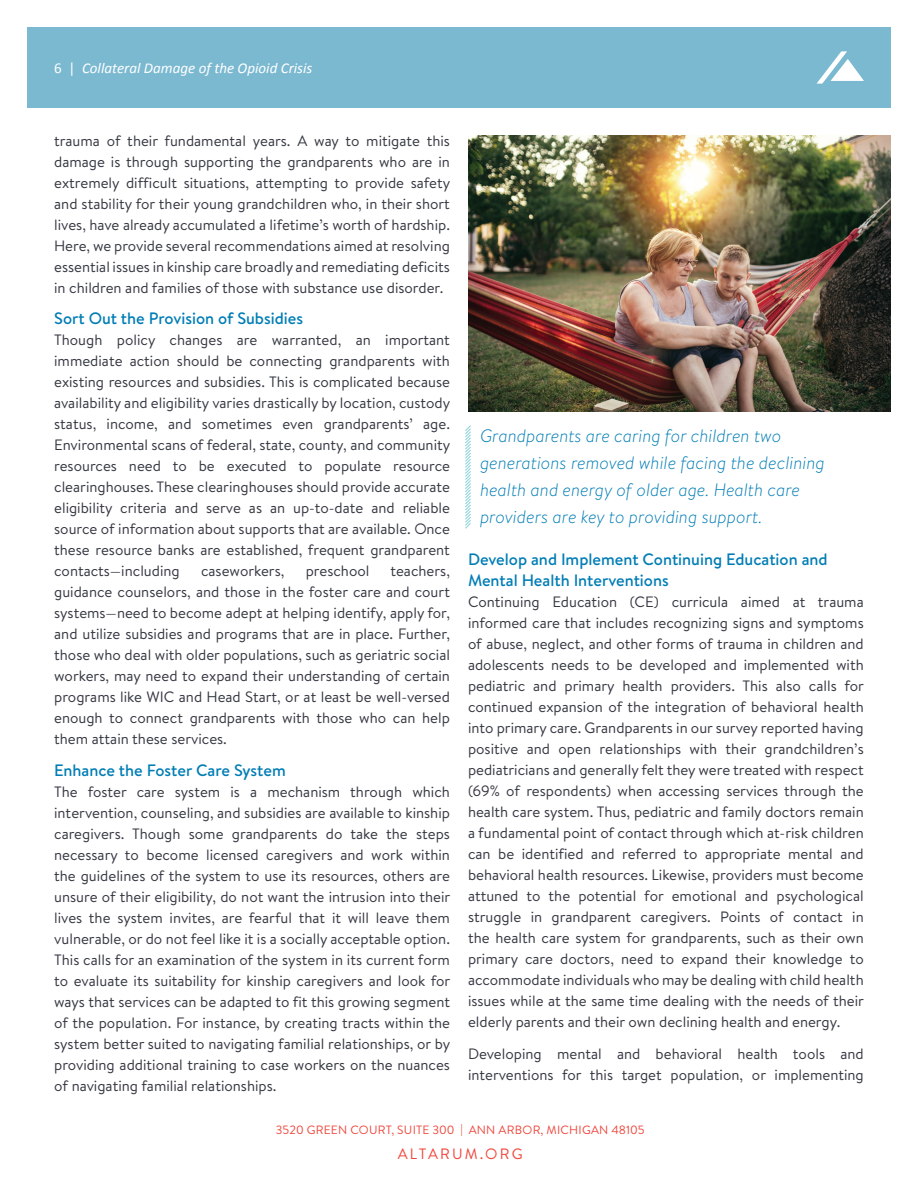
<style>
.page{position:relative;width:918px;height:1188px;background:#fff}
.page>*{position:absolute;margin:0;border:0;box-sizing:border-box;transform-origin:0 0}
.t1{font:italic 300 18px/27px "Brandon Text";color:#007db5}
.t2{font:500 16.5px/21px "Brandon Text";color:#007db5}
.t3{font:15px/21px "Brandon Text";color:#333740;text-align:justify}
.t4{font:italic 15px "Calibri";color:#fff}
.t5{font:15px "Brandon Text";letter-spacing:.145em;color:#ef463c}
.t6{font:12px "Brandon Text";letter-spacing:.02em;color:#ef463c}
.s1{font-style:normal}
</style>
<div class="page">
<div style="left:27px;top:27px;width:864px;height:81px;background:#7bb9d1"></div>
<svg style="left:816px;top:51px;width:48px;height:33px"></svg>
<svg style="left:465px;top:425px;width:6px;height:104px"></svg>
<img style="left:468px;top:135px;width:423px;height:277px">
<p class="t4" style="left:54px;top:58px;width:260px"><span class="s1">6 |</span> Collateral Damage of the Opioid Crisis</p>
<p class="t3" style="left:54px;top:129px;width:398px">trauma of their fundamental years. A way to mitigate this damage is through supporting the grandparents who are in extremely difficult situations, attempting to provide safety and stability for their young grandchildren who, in their short lives, have already accumulated a lifetime’s worth of hardship.<br>Here, we provide several recommendations aimed at resolving essential issues in kinship care broadly and remediating deficits in children and families of those with substance use disorder.</p>
<p class="t2" style="left:54px;top:307px;width:250px">Sort Out the Provision of Subsidies</p>
<p class="t3" style="left:54px;top:329px;width:398px">Though policy changes are warranted, an important immediate action should be connecting grandparents with existing resources and subsidies. This is complicated because availability and eligibility varies drastically by location, custody status, income, and sometimes even grandparents’ age.<br>Environmental scans of federal, state, county, and community resources need to be executed to populate resource clearinghouses. These clearinghouses should provide accurate eligibility criteria and serve as an up-to-date and reliable source of information about supports that are available. Once these resource banks are established, frequent grandparent contacts—including</p>
<p class="t3" style="left:54px;top:560px;width:397px;text-indent:336px">teachers, guidance counselors, and those in the foster care and court systems—need to become adept at helping identify, apply for, and utilize subsidies and programs that are in place. Further, those who deal with older populations, such as geriatric social workers, may need to expand their understanding of certain programs like WIC and Head Start, or at least be well-versed enough to connect grandparents with those who can help them attain these services.</p>
<p class="t2" style="left:54px;top:759px;width:233px">Enhance the Foster Care System</p>
<p class="t3" style="left:54px;top:780px;width:398px">The foster care system is a mechanism through which intervention, counseling, and subsidies are available to kinship caregivers. Though some grandparents do take the steps necessary to become licensed caregivers and work within the guidelines of the system to use its resources, others are unsure of their eligibility, do not want the intrusion into their lives the system invites, are fearful that it will leave them vulnerable, or do not feel like it is a socially acceptable option.<br>This calls for an examination of the system in its current form to evaluate its suitability for kinship caregivers and look for ways that services can be adapted to fit this growing segment of the population. For instance, by creating tracts within the system better suited to navigating familial relationships, or by providing additional training to case workers on the nuances of navigating familial relationships.</p>
<p class="t3" style="left:201px;top:560px;width:85px">caseworkers,</p>
<p class="t3" style="left:306px;top:560px;width:65px">preschool</p>
<p class="t1" style="left:480px;top:422px;width:346px">Grandparents are caring for children two generations removed while facing the declining health and energy of older age. Health care providers are key to providing support.</p>
<p class="t2" style="left:468px;top:549px;width:361px">Develop and Implement Continuing Education and<br>Mental Health Interventions</p>
<p class="t3" style="left:468px;top:591px;width:398px">Continuing Education (CE) curricula aimed at trauma informed care that includes recognizing signs and symptoms of abuse, neglect, and other forms of trauma in children and adolescents needs to be developed and implemented with pediatric and primary health providers. This also calls for continued expansion of the integration of behavioral health into primary care. Grandparents in our survey reported having positive and open relationships with their grandchildren’s pediatricians and generally felt they were treated with respect (69% of respondents) when accessing services through the health care system. Thus, pediatric and family doctors remain a fundamental point of contact through which at-risk children can be identified and referred to appropriate mental and behavioral health resources. Likewise, providers must become attuned to the potential for emotional and psychological struggle in grandparent caregivers. Points of contact in the health care system for grandparents, such as their own primary care doctors, need to expand their knowledge to accommodate individuals who may be dealing with child health issues while at the same time dealing with the needs of their elderly parents and their own declining health and energy.</p>
<p class="t3" style="left:468px;top:1042px;width:397px">Developing mental and behavioral health tools and interventions for this target population, or implementing</p>
<p class="t6" style="left:276px;top:1121px;width:370px">3520 GREEN COURT, SUITE 300 | ANN ARBOR, MICHIGAN 48105</p>
<p class="t5" style="left:398px;top:1143px;width:127px">ALTARUM.ORG</p>
</div>
